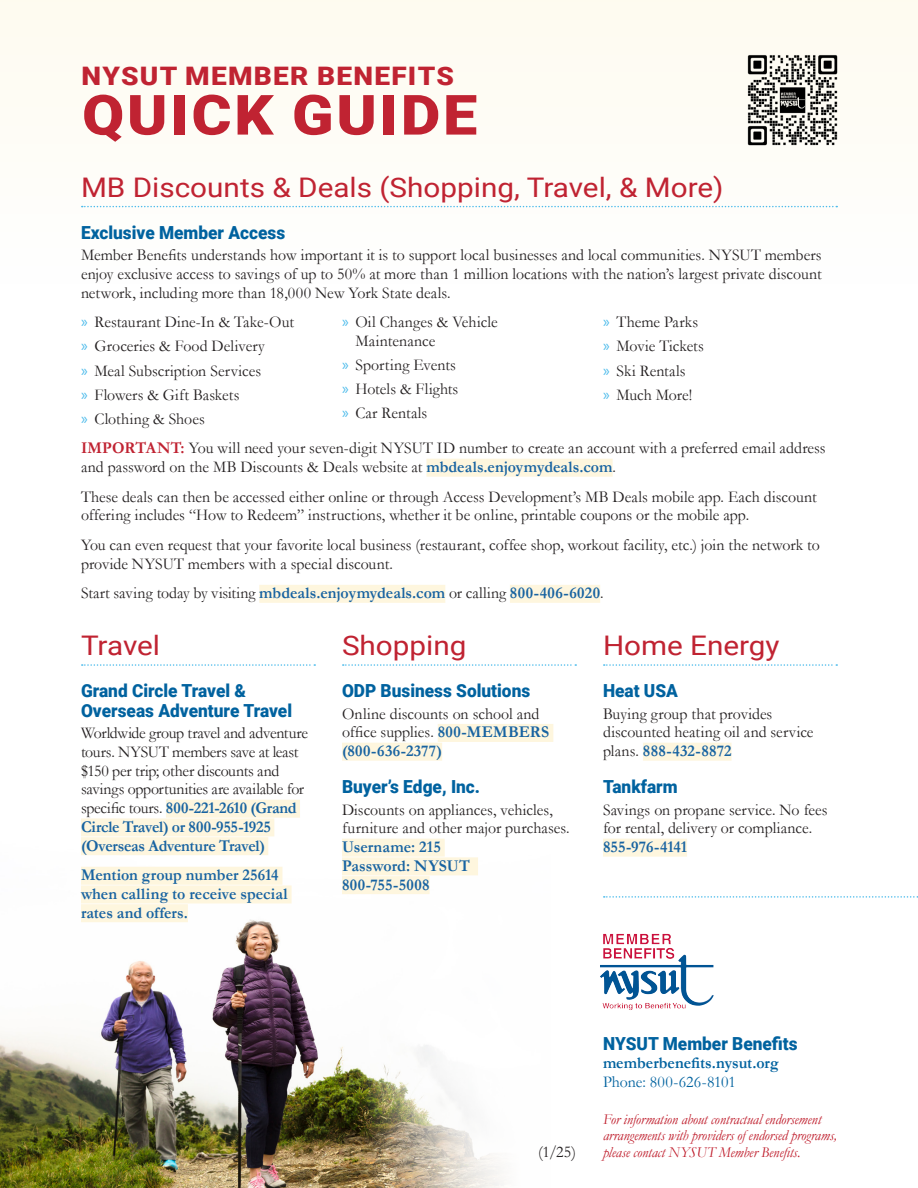
<style>
.page{position:relative;width:918px;height:1188px;background:#fff}
.page>*{position:absolute;margin:0;border:0;box-sizing:border-box;transform-origin:0 0}
.Big_White_Head{font:900 55.5px "Roboto";letter-spacing:.045em;color:#c02332;scale:1.1 1}
.Headline{font:27px "Roboto";color:#c02332;scale:1.1 1}
.Big_White_Head-2{font:900 25.5px "Roboto";letter-spacing:.045em;color:#c02332;scale:1.1 1}
.subhead{font:900 18px/19.5px "Roboto";color:#00629f;scale:.96 1}
.t1{font:16.5px/18.8px "Garamond";color:#231f20;scale:.96 1}
.t2{font:16.5px/18.8px "Garamond";letter-spacing:-.02em;color:#231f20;scale:.96 1}
.t3{font:700 16.5px/18.8px "Garamond";color:#1863a1;scale:.96 1}
.t4{font:700 16.5px "Garamond";color:#00629f;scale:.96 1}
.t5{font:16.5px "Garamond";letter-spacing:-.01em;color:#00629f;scale:.96 1}
.t6{font:italic 15px/16.5px "Garamond";letter-spacing:-.005em;color:#be1928;scale:.96 1}
.s1{font-family:"Myriad Pro";color:#4cbbeb}
.s2{font-weight:700;color:#c02332}
.s3{font-weight:700;color:#1863a1}
</style>
<div class="page">
<div style="left:0;top:0;width:918px;height:348px;background:#fefdf8"></div>
<img style="left:0;top:826px;width:504px;height:362px">
<svg style="left:82px;top:664px;width:233px;height:2px"></svg>
<div style="left:166px;top:800px;width:134px;height:18px;background:#fef6de"></div>
<div style="left:81px;top:818px;width:193px;height:18px;background:#fef6de"></div>
<div style="left:81px;top:837px;width:187px;height:18px;background:#fef6de"></div>
<div style="left:81px;top:867px;width:201px;height:18px;background:#fef6de"></div>
<div style="left:81px;top:885px;width:211px;height:18px;background:#fef6de"></div>
<div style="left:81px;top:904px;width:107px;height:18px;background:#fef6de"></div>
<svg style="left:343px;top:664px;width:233px;height:2px"></svg>
<div style="left:438px;top:724px;width:115px;height:18px;background:#fef6de"></div>
<div style="left:342px;top:743px;width:100px;height:18px;background:#fef6de"></div>
<div style="left:342px;top:839px;width:103px;height:18px;background:#fef6de"></div>
<div style="left:342px;top:857px;width:136px;height:18px;background:#fef6de"></div>
<div style="left:342px;top:876px;width:88px;height:18px;background:#fef6de"></div>
<svg style="left:604px;top:664px;width:233px;height:2px"></svg>
<div style="left:643px;top:743px;width:89px;height:18px;background:#fef6de"></div>
<div style="left:603px;top:839px;width:84px;height:18px;background:#fef6de"></div>
<svg style="left:82px;top:206px;width:755px;height:1px"></svg>
<div style="left:426px;top:459px;width:187px;height:18px;background:#fef6de"></div>
<div style="left:259px;top:585px;width:186px;height:18px;background:#fef6de"></div>
<div style="left:510px;top:585px;width:90px;height:18px;background:#fef6de"></div>
<img style="left:640px;top:934px;width:31px;height:10px">
<svg style="left:604px;top:896px;width:314px;height:2px"></svg>
<img style="left:747px;top:54px;width:91px;height:92px">
<p class="Big_White_Head-2" style="left:81px;top:58px;width:340px">NYSUT MEMBER BENEFITS</p>
<p class="Big_White_Head" style="left:82px;top:76px;width:361px">QUICK GUIDE</p>
<p class="Headline" style="left:81px;top:168px;width:586px">MB Discounts &amp; Deals (Shopping, Travel, &amp; More)</p>
<p class="subhead" style="left:81px;top:222px;width:214px">Exclusive Member Access</p>
<p class="t1" style="left:81px;top:245px;width:773px;text-align:justify">Member Benefits understands how important it is to support local businesses and local communities. NYSUT members enjoy exclusive access to savings of up to 50% at more than 1 million locations with the nation’s largest private discount network, including more than 18,000 New York State deals.</p>
<p class="t1" style="left:81px;top:312px;width:223px"><span class="s1">»</span> Restaurant Dine-In &amp; Take-Out</p>
<p class="t1" style="left:81px;top:336px;width:193px"><span class="s1">»</span> Groceries &amp; Food Delivery</p>
<p class="t1" style="left:81px;top:361px;width:189px"><span class="s1">»</span> Meal Subscription Services</p>
<p class="t1" style="left:81px;top:385px;width:167px"><span class="s1">»</span> Flowers &amp; Gift Baskets</p>
<p class="t1" style="left:81px;top:409px;width:130px"><span class="s1">»</span> Clothing &amp; Shoes</p>
<p class="t1" style="left:603px;top:312px;width:101px"><span class="s1">»</span> Theme Parks</p>
<p class="t1" style="left:603px;top:336px;width:107px"><span class="s1">»</span> Movie Tickets</p>
<p class="t1" style="left:603px;top:361px;width:87px"><span class="s1">»</span> Ski Rentals</p>
<p class="t1" style="left:603px;top:385px;width:94px"><span class="s1">»</span> Much More!</p>
<p class="t1" style="left:356px;top:312px;width:150px;text-indent:-14px"><span class="s1">»</span> Oil Changes &amp; Vehicle<br>Maintenance</p>
<p class="t1" style="left:342px;top:355px;width:120px"><span class="s1">»</span> Sporting Events</p>
<p class="t1" style="left:342px;top:379px;width:123px"><span class="s1">»</span> Hotels &amp; Flights</p>
<p class="t1" style="left:342px;top:404px;width:90px"><span class="s1">»</span> Car Rentals</p>
<p class="t1" style="left:81px;top:438px;width:777px"><span class="s2">IMPORTANT:</span> You will need your seven-digit NYSUT ID number to create an account with a preferred email address and password on the MB Discounts &amp; Deals website at <span class="s3">mbdeals.enjoymydeals.com</span>.</p>
<p class="t1" style="left:81px;top:487px;width:768px">These deals can then be accessed either online or through Access Development’s MB Deals mobile app. Each discount offering includes “How to Redeem” instructions, whether it be online, printable coupons or the mobile app.</p>
<p class="t1" style="left:81px;top:535px;width:771px">You can even request that your favorite local business (restaurant, coffee shop, workout facility, etc.) join the network to provide NYSUT members with a special discount.</p>
<p class="t1" style="left:81px;top:583px;width:546px">Start saving today by visiting <span class="s3">mbdeals.enjoymydeals.com</span> or calling <span class="s3">800-406-6020</span>.</p>
<p class="Headline" style="left:81px;top:627px;width:73px">Travel</p>
<p class="subhead" style="left:81px;top:680px;width:221px">Grand Circle Travel &amp;<br>Overseas Adventure Travel</p>
<p class="t2" style="left:81px;top:723px;width:238px">Worldwide group travel and adventure tours. NYSUT members save at least $150 per trip; other discounts and savings opportunities are available for specific tours. <span class="s3">800-221-2610 (Grand Circle Travel) or 800-955-1925 (Overseas Adventure Travel)</span></p>
<p class="t3" style="left:81px;top:866px;width:217px">Mention group number 25614 when calling to receive special rates and offers.</p>
<p class="Headline" style="left:342px;top:627px;width:115px">Shopping</p>
<p class="subhead" style="left:342px;top:680px;width:198px">ODP Business Solutions</p>
<p class="t1" style="left:342px;top:704px;width:218px">Online discounts on school and office supplies. <span class="s3">800-MEMBERS (800-636-2377)</span></p>
<p class="subhead" style="left:342px;top:776px;width:145px">Buyer’s Edge, Inc.</p>
<p class="t1" style="left:342px;top:800px;width:239px">Discounts on appliances, vehicles, furniture and other major purchases.<br><span class="s3">Username: 215<br>Password: NYSUT<br>800-755-5008</span></p>
<p class="Headline" style="left:603px;top:627px;width:162px">Home Energy</p>
<p class="subhead" style="left:603px;top:680px;width:80px">Heat USA</p>
<p class="t1" style="left:603px;top:704px;width:221px">Buying group that provides discounted heating oil and service plans. <span class="s3">888-432-8872</span></p>
<p class="subhead" style="left:603px;top:776px;width:79px">Tankfarm</p>
<p class="t1" style="left:603px;top:800px;width:236px">Savings on propane service. No fees for rental, delivery or compliance.<br><span class="s3">855-976-4141</span></p>
<p class="t1" style="left:538px;top:1142px;width:41px">(1/25)</p>
<p class="subhead" style="left:603px;top:1033px;width:204px">NYSUT Member Benefits</p>
<p class="t4" style="left:603px;top:1052px;width:184px">memberbenefits.nysut.org</p>
<p class="t5" style="left:603px;top:1071px;width:140px">Phone: 800-626-8101</p>
<p class="t6" style="left:603px;top:1110px;width:245px">For information about contractual endorsement arrangements with providers of endorsed programs, please contact NYSUT Member Benefits.</p>
</div>
